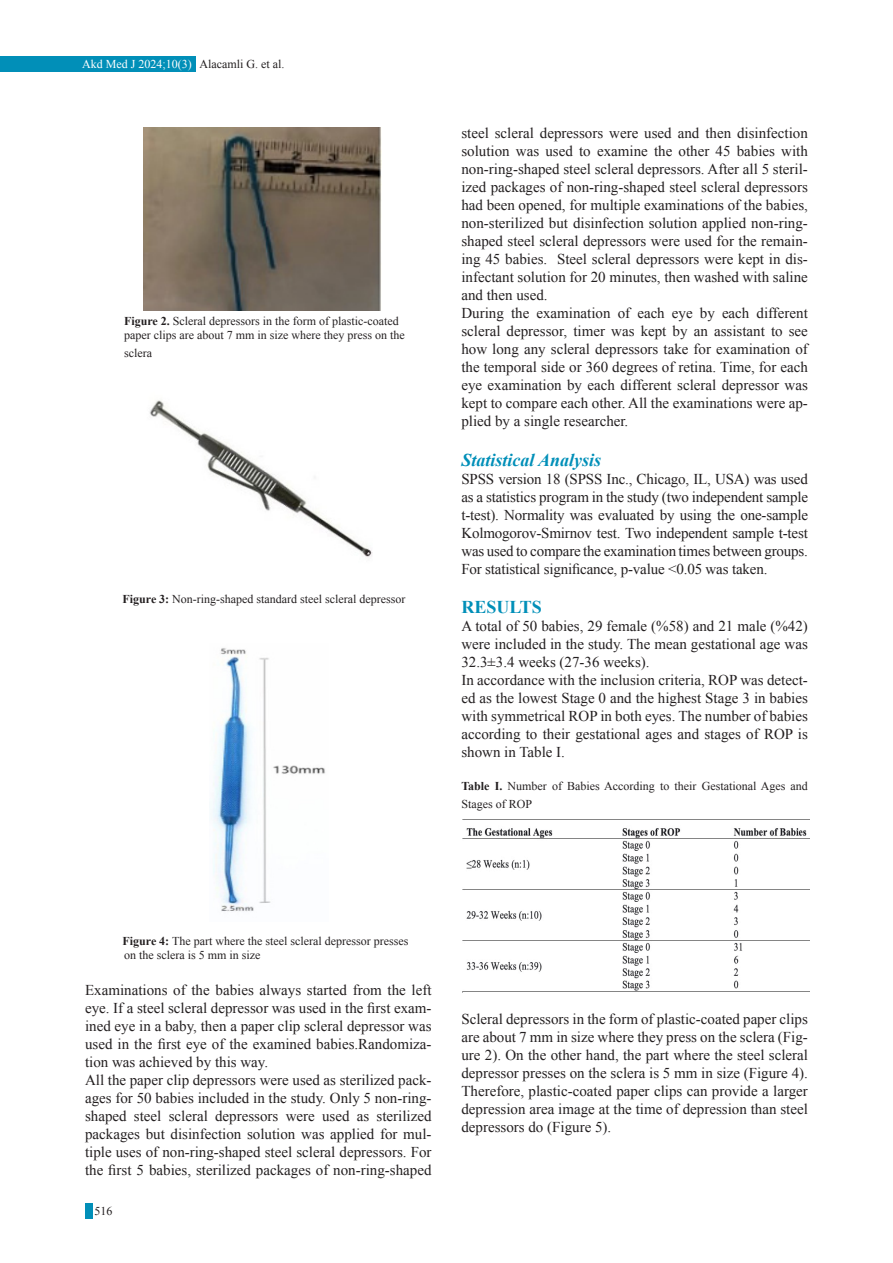
<style>
.page{position:relative;width:893px;height:1263px;background:#fff}
.page>*{position:absolute;margin:0;border:0;box-sizing:border-box;transform-origin:0 0}
.t1{font:italic 700 18px "Times New Roman";color:#018fb8}
.t2{font:700 18px "Times New Roman";color:#018fb8}
.t3{font:15px/18px "Times New Roman";color:#231f20;text-align:justify}
.t4{font:12px/18px "Times New Roman";color:#231f20}
.t5{font:12px "Times New Roman";color:#fff}
.s1{color:#231f20}
.s2{font-weight:700}
</style>
<div class="page">
<div style="left:85px;top:1203px;width:7px;height:16px;background:#018fb8"></div>
<div style="left:0;top:56px;width:196px;height:16px;background:#018fb8"></div>
<img style="left:144px;top:128px;width:237px;height:182px">
<img style="left:149px;top:400px;width:223px;height:157px">
<img style="left:463px;top:819px;width:346px;height:173px">
<img style="left:212px;top:648px;width:113px;height:264px">
<p class="t5" style="left:82px;top:56px;width:204px">Akd Med J 2024;10(3) <span class="s1">Alacamli G. et al.</span></p>
<p class="t4" style="left:124px;top:312px;width:276px"><span class="s2">Figure 2.</span> Scleral depressors in the form of plastic-coated</p>
<p class="t4" style="left:124px;top:326px;width:282px">paper clips are about 7 mm in size where they press on the</p>
<p class="t4" style="left:124px;top:344px;width:29px">sclera</p>
<p class="t4" style="left:123px;top:589px;width:285px"><span class="s2">Figure 3:</span> Non-ring-shaped standard steel scleral depressor</p>
<p class="t3" style="left:461px;top:124px;width:348px">steel scleral depressors were used and then disinfection solution was used to examine the other 45 babies with non-ring-shaped steel scleral depressors. After all 5 steril&shy;ized packages of non-ring-shaped steel scleral depressors had been opened, for multiple examinations of the babies, non-sterilized but disinfection solution applied non-ring&shy;shaped steel scleral depressors were used for the remain&shy;ing 45 babies. Steel scleral depressors were kept in dis&shy;infectant solution for 20 minutes, then washed with saline and then used.</p>
<p class="t3" style="left:461px;top:304px;width:348px">During the examination of each eye by each different scleral depressor, timer was kept by an assistant to see how long any scleral depressors take for examination of the temporal side or 360 degrees of retina. Time, for each eye examination by each different scleral depressor was kept to compare each other. All the examinations were ap&shy;plied by a single researcher.</p>
<p class="t1" style="left:461px;top:447px;width:141px">Statistical Analysis</p>
<p class="t3" style="left:461px;top:469px;width:348px">SPSS version 18 (SPSS Inc., Chicago, IL, USA) was used as a statistics program in the study (two independent sample t-test). Normality was evaluated by using the one-sample Kolmogorov-Smirnov test. Two independent sample t-test was used to compare the examination times between groups.<br>For statistical significance, p-value &lt;0.05 was taken.</p>
<p class="t2" style="left:461px;top:595px;width:82px">RESULTS</p>
<p class="t3" style="left:461px;top:617px;width:348px">A total of 50 babies, 29 female (%58) and 21 male (%42) were included in the study. The mean gestational age was 32.3±3.4 weeks (27-36 weeks).</p>
<p class="t3" style="left:461px;top:671px;width:348px">In accordance with the inclusion criteria, ROP was detect&shy;ed as the lowest Stage 0 and the highest Stage 3 in babies with symmetrical ROP in both eyes. The number of babies according to their gestational ages and stages of ROP is shown in Table I.</p>
<p class="t4" style="left:461px;top:776px;width:348px"><span class="s2">Table I.</span> Number of Babies According to their Gestational Ages and<br>Stages of ROP</p>
<p class="t4" style="left:123px;top:931px;width:288px"><span class="s2">Figure 4:</span> The part where the steel scleral depressor presses</p>
<p class="t4" style="left:124px;top:946px;width:138px">on the sclera is 5 mm in size</p>
<p class="t3" style="left:85px;top:981px;width:348px">Examinations of the babies always started from the left eye. If a steel scleral depressor was used in the first exam&shy;ined eye in a baby, then a paper clip scleral depressor was used in the first eye of the examined babies.Randomiza&shy;tion was achieved by this way.</p>
<p class="t3" style="left:85px;top:1071px;width:348px">All the paper clip depressors were used as sterilized pack&shy;ages for 50 babies included in the study. Only 5 non-ring&shy;shaped steel scleral depressors were used as sterilized packages but disinfection solution was applied for mul&shy;tiple uses of non-ring-shaped steel scleral depressors. For the first 5 babies, sterilized packages of non-ring-shaped</p>
<p class="t4" style="left:95px;top:1201px;width:19px">516</p>
<p class="t3" style="left:461px;top:1010px;width:348px">Scleral depressors in the form of plastic-coated paper clips are about 7 mm in size where they press on the sclera (Fig&shy;ure 2). On the other hand, the part where the steel scleral depressor presses on the sclera is 5 mm in size (Figure 4).<br>Therefore, plastic-coated paper clips can provide a larger depression area image at the time of depression than steel depressors do (Figure 5).</p>
</div>
